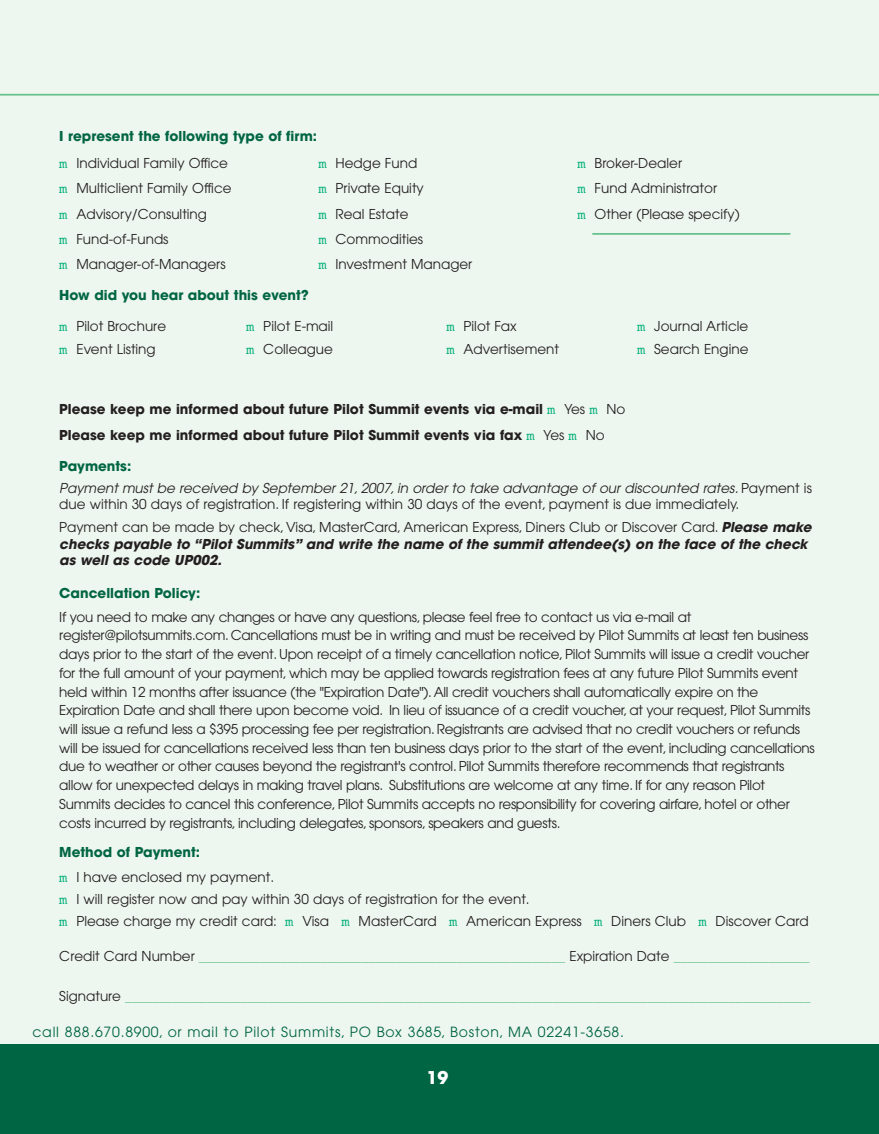
<style>
.page{position:relative;width:879px;height:1134px;background:#fff}
.page>*{position:absolute;margin:0;border:0;box-sizing:border-box;transform-origin:0 0}
.t1{font:700 17.5px "Avant Garde";color:#fff}
.t2{font:14px "Avant Garde";letter-spacing:.055em;color:#006543}
.t3{font:13.65px/18.7px "Avant Garde";letter-spacing:-.02em;color:#231f20}
.t4{font:13.65px/25.4px "Avant Garde";color:#231f20}
.t5{font:13.65px "Avant Garde";color:#67c18c}
.t6{font:700 13.65px/25.7px "Avant Garde";color:#231f20}
.t7{font:italic 700 13.65px/16.3px "Avant Garde";color:#231f20}
.t8{font:italic 13.65px/21.7px "Avant Garde";color:#231f20}
.t9{font:700 13.65px "Avant Garde";color:#006543}
.s1{font-family:"Courier";color:#00ae79}
.s2{font-family:"Courier";font-weight:400;color:#00ae79}
.s3{font-weight:400}
.s4{font-weight:700;font-style:normal;color:#006543}
.s5{font-style:normal}
.s6{font-weight:700;font-style:italic}
.s7{font-weight:700;color:#006543}
.s8{color:#231f20}
</style>
<div class="page">
<div style="left:0;top:0;width:878px;height:1069px;background:#eef7ef"></div>
<div style="left:0;top:1045px;width:878px;height:89px;background:#006543"></div>
<hr style="left:0;top:94px;width:878px;height:2px;background:#67c18c">
<hr style="left:592px;top:233px;width:198px;height:2px;background:#67c18c">
<p class="t9" style="left:59px;top:127px;width:259px">I represent the following type of firm:</p>
<p class="t4" style="left:59px;top:150px;width:174px"><span class="s1">m</span> Individual Family Office <span class="s1">m</span> Multiclient Family Office <span class="s1">m</span> Advisory/Consulting<br><span class="s1">m</span> Fund-of-Funds<br><span class="s1">m</span> Manager-of-Managers</p>
<p class="t4" style="left:318px;top:150px;width:155px"><span class="s1">m</span> Hedge Fund<br><span class="s1">m</span> Private Equity<br><span class="s1">m</span> Real Estate<br><span class="s1">m</span> Commodities<br><span class="s1">m</span> Investment Manager</p>
<p class="t4" style="left:577px;top:150px;width:164px"><span class="s1">m</span> Broker-Dealer<br><span class="s1">m</span> Fund Administrator<br><span class="s1">m</span> Other (Please specify)</p>
<p class="t9" style="left:59px;top:286px;width:251px">How did you hear about this event?</p>
<p class="t4" style="left:59px;top:314px;width:108px"><span class="s1">m</span> Pilot Brochure</p>
<p class="t4" style="left:246px;top:314px;width:89px"><span class="s1">m</span> Pilot E-mail</p>
<p class="t4" style="left:446px;top:314px;width:72px"><span class="s1">m</span> Pilot Fax</p>
<p class="t4" style="left:637px;top:314px;width:113px"><span class="s1">m</span> Journal Article</p>
<p class="t4" style="left:59px;top:337px;width:98px"><span class="s1">m</span> Event Listing</p>
<p class="t4" style="left:246px;top:337px;width:88px"><span class="s1">m</span> Colleague</p>
<p class="t4" style="left:446px;top:337px;width:114px"><span class="s1">m</span> Advertisement</p>
<p class="t4" style="left:637px;top:337px;width:113px"><span class="s1">m</span> Search Engine</p>
<p class="t6" style="left:59px;top:396px;width:567px">Please keep me informed about future Pilot Summit events via e-mail <span class="s2">m</span> <span class="s3">Yes</span> <span class="s2">m</span> <span class="s3">No<br></span>Please keep me informed about future Pilot Summit events via fax <span class="s2">m</span> <span class="s3">Yes</span> <span class="s2">m</span> <span class="s3">No</span></p>
<p class="t8" style="left:59px;top:456px;width:754px"><span class="s4">Payments:<br></span>Payment must be received by September 21, 2007, in order to take advantage of our discounted rates. <span class="s5">P a y m e n t i s</span></p>
<p class="t4" style="left:59px;top:493px;width:757px;line-height:22.8px">due within 30 days of registration. If registering within 30 days of the event, payment is due immediately.<br>Payment can be made by check, Visa, MasterCard, American Express, Diners Club or Discover Card. <span class="s6">Please make</span></p>
<p class="t7" style="left:59px;top:535px;width:753px">checks payable to “Pilot Summits” and write the name of the summit attendee(s) on the face of the check as well as code UP002.</p>
<p class="t9" style="left:59px;top:584px;width:142px">Cancellation Policy:</p>
<p class="t3" style="left:59px;top:607px;width:757px">If you need to make any changes or have any questions, please feel free to contact us via e-mail at register@pilotsummits.com. Cancellations must be in writing and must be received by Pilot Summits at least ten business days prior to the start of the event. Upon receipt of a timely cancellation notice, Pilot Summits will issue a credit voucher for the full amount of your payment, which may be applied towards registration fees at any future Pilot Summits event held within 12 months after issuance (the "Expiration Date").All credit vouchers shall automatically expire on the Expiration Date and shall there upon become void. In lieu of issuance of a credit voucher, at your request, Pilot Summits will issue a refund less a $395 processing fee per registration. Registrants are advised that no credit vouchers or refunds will be issued for cancellations received less than ten business days prior to the start of the event, including cancellations due to weather or other causes beyond the registrant's control. Pilot Summits therefore recommends that registrants allow for unexpected delays in making travel plans. Substitutions are welcome at any time. If for any reason Pilot Summits decides to cancel this conference, Pilot Summits accepts no responsibility for covering airfare, hotel or other costs incurred by registrants, including delegates, sponsors, speakers and guests.</p>
<p class="t4" style="left:59px;top:839px;width:216px"><span class="s7">Method of Payment:<br></span><span class="s1">m</span> I have enclosed my payment.</p>
<p class="t4" style="left:59px;top:888px;width:751px;line-height:22.1px"><span class="s1">m</span> I will register now and pay within 30 days of registration for the event.<br><span class="s1">m</span> Please charge my credit card: <span class="s1">m</span> Visa <span class="s1">m</span> MasterCard <span class="s1">m</span> American Express <span class="s1">m</span> Diners Club <span class="s1">m</span> Discover Card</p>
<p class="t5" style="left:59px;top:948px;width:751px"><span class="s8">Credit Card Number</span> ______________________________________________________ <span class="s8">Expiration Date</span> ____________________</p>
<p class="t5" style="left:59px;top:988px;width:752px"><span class="s8">Signature</span> _____________________________________________________________________________________________________</p>
<p class="t2" style="left:32px;top:1023px;width:593px">call 888.670.8900, or mail to Pilot Summits, PO Box 3685, Boston, MA 02241-3658.</p>
<p class="t1" style="left:426px;top:1066px;width:23px">19</p>
</div>
